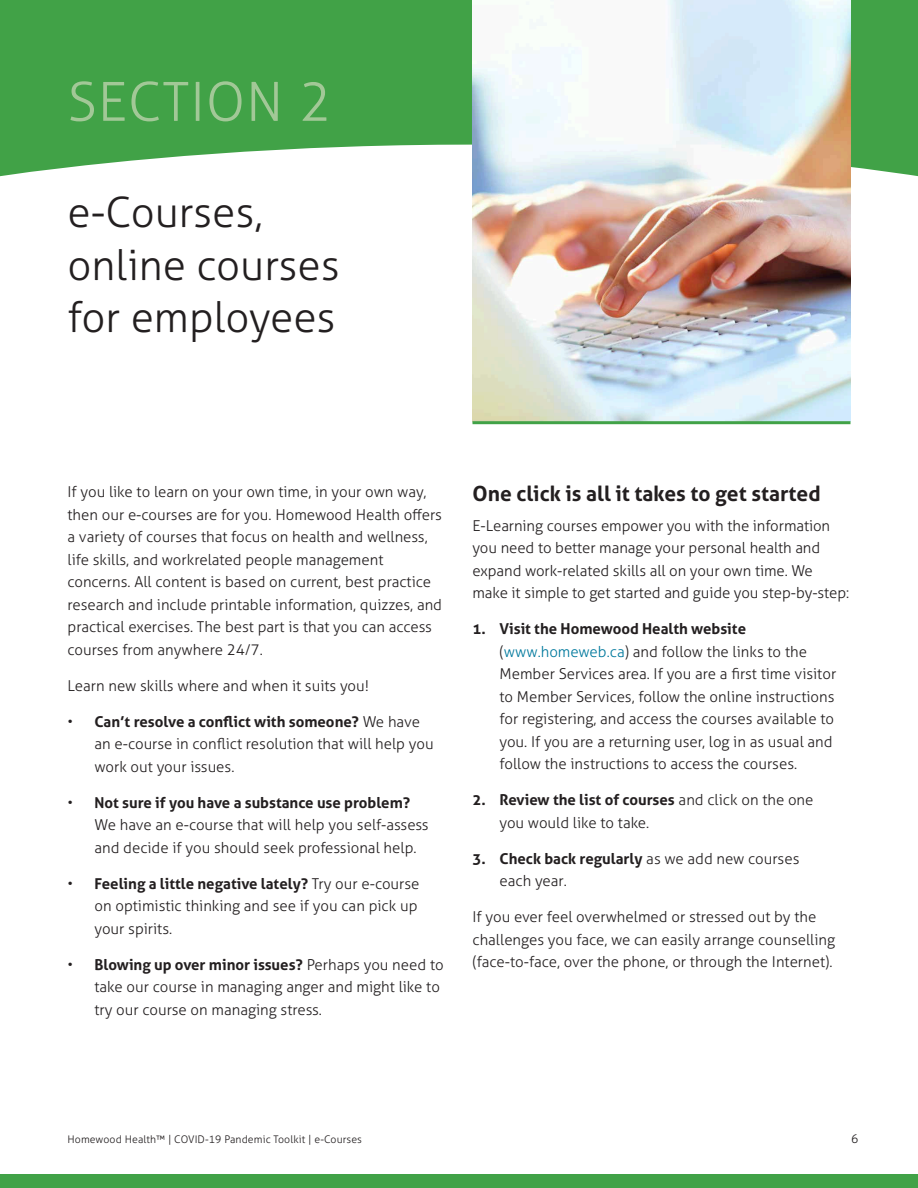
<style>
.page{position:relative;width:918px;height:1188px;background:#fff}
.page>*{position:absolute;margin:0;border:0;box-sizing:border-box;transform-origin:0 0}
.TOC_Section{font:300 54px "Aller";letter-spacing:.02em;color:#a2c897}
.TOC_Section-2{font:300 42px/52.5px "Aller";color:#231f20}
.Subhead{font:700 21px "Aller";color:#231f20}
.Body{font:300 15px/22.5px "Aller";color:#231f20}
.t1{font:300 12px "Aller";color:#231f20}
.t2{font:300 10.5px "Aller";letter-spacing:.01em;color:#231f20}
.s1{font-weight:700}
.s2{color:#00799d}
</style>
<div class="page">
<svg style="left:0;top:0;width:918px;height:178px;background:#57ad5c"></svg>
<img style="left:472px;top:0;width:378px;height:421px">
<hr style="left:472px;top:421px;width:378px;height:3px;background:#41a247">
<div style="left:0;top:1174px;width:918px;height:14px;background:#41a247"></div>
<p class="TOC_Section" style="left:68px;top:69px;width:265px">SECTION 2</p>
<p class="TOC_Section-2" style="left:68px;top:186px;width:274px">e-Courses, online courses for employees</p>
<p class="Body" style="left:68px;top:481px;width:376px">If you like to learn on your own time, in your own way, then our e-courses are for you. Homewood Health offers a variety of courses that focus on health and wellness, life skills, and workrelated people management concerns. All content is based on current, best practice research and include printable information, quizzes, and practical exercises. The best part is that you can access courses from anywhere 24/7.</p>
<p class="Body" style="left:68px;top:674px;width:303px">Learn new skills where and when it suits you!</p>
<p class="Body" style="left:94px;top:710px;width:341px;text-indent:-27px">• <span class="s1">Can’t resolve a conflict with someone?</span> We have an e-course in conflict resolution that will help you work out your issues.</p>
<p class="Body" style="left:94px;top:791px;width:336px;text-indent:-27px">• <span class="s1">Not sure if you have a substance use problem?<br></span>We have an e-course that will help you self-assess and decide if you should seek professional help.</p>
<p class="Body" style="left:94px;top:872px;width:326px;text-indent:-27px">• <span class="s1">Feeling a little negative lately?</span> Try our e-course on optimistic thinking and see if you can pick up your spirits.</p>
<p class="Body" style="left:94px;top:953px;width:351px;text-indent:-27px">• <span class="s1">Blowing up over minor issues?</span> Perhaps you need to take our course in managing anger and might like to try our course on managing stress.</p>
<p class="Subhead" style="left:472px;top:481px;width:350px">One click is all it takes to get started</p>
<p class="Body" style="left:472px;top:514px;width:378px">E-Learning courses empower you with the information you need to better manage your personal health and expand work-related skills all on your own time. We make it simple to get started and guide you step-by-step:</p>
<p class="Body" style="left:500px;top:618px;width:338px;text-indent:-27px"><span class="s1">1. Visit the Homewood Health website </span>(<span class="s2">www.homeweb.ca</span>) and follow the links to the Member Services area. If you are a first time visitor to Member Services, follow the online instructions for registering, and access the courses available to you. If you are a returning user, log in as usual and follow the instructions to access the courses.</p>
<p class="Body" style="left:500px;top:789px;width:316px;text-indent:-27px"><span class="s1">2. Review the list of courses</span> and click on the one you would like to take.</p>
<p class="Body" style="left:500px;top:847px;width:301px;text-indent:-27px"><span class="s1">3. Check back regularly</span> as we add new courses each year.</p>
<p class="Body" style="left:472px;top:906px;width:364px">If you ever feel overwhelmed or stressed out by the challenges you face, we can easily arrange counselling (face-to-face, over the phone, or through the Internet).</p>
<p class="t2" style="left:68px;top:1133px;width:296px">Homewood Health™ | COVID-19 Pandemic Toolkit | e-Courses</p>
<p class="t1" style="left:851px;top:1132px;width:9px">6</p>
</div>
